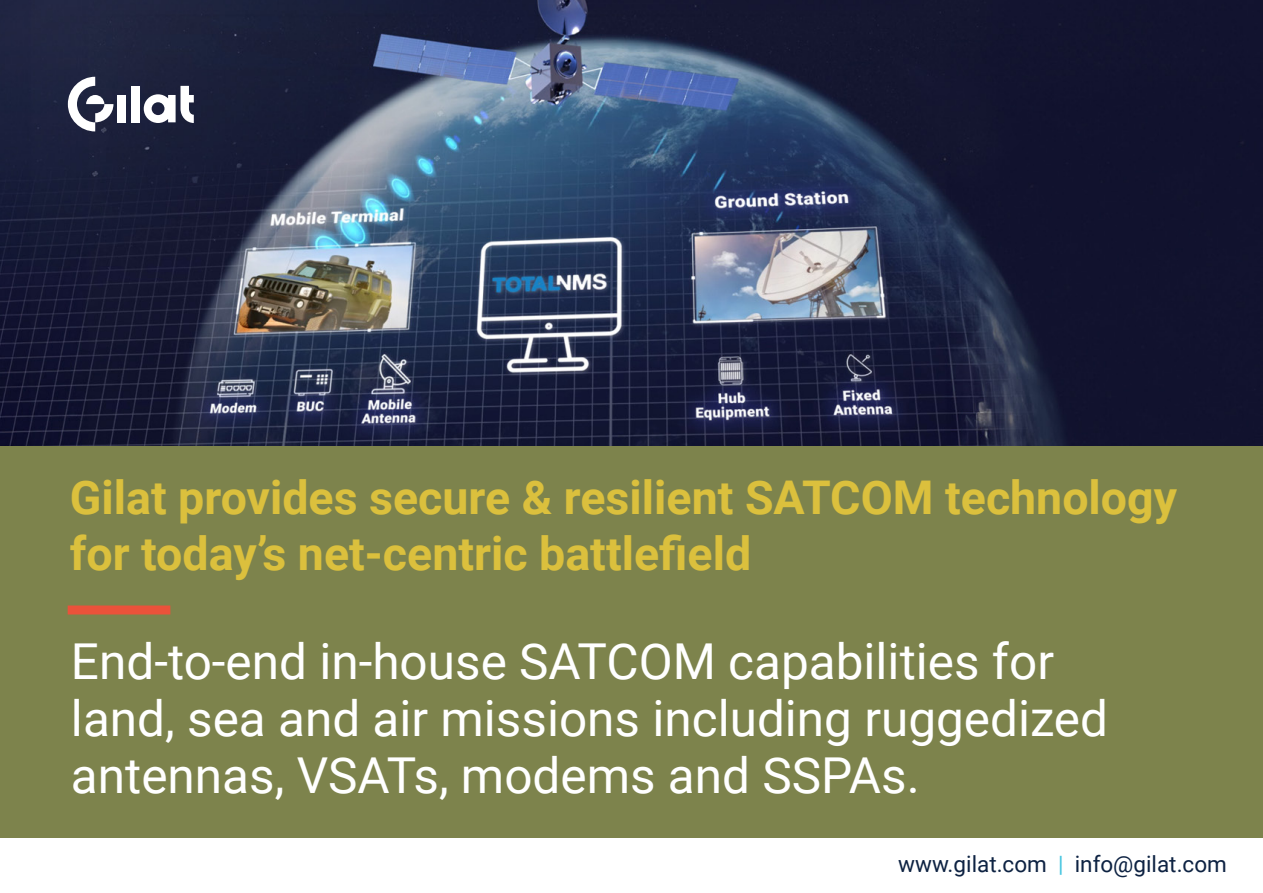
<style>
.page{position:relative;width:1263px;height:893px;background:#fff}
.page>*{position:absolute;margin:0;border:0;box-sizing:border-box;transform-origin:0 0}
.t1{font:49.5px/57px "Roboto";color:#fff}
.t2{font:700 46.5px/55.5px "Roboto";color:#dbc03d}
.t3{font:22.5px "Roboto";color:#0d2242}
.s1{color:#45c5e0}
</style>
<div class="page">
<img style="left:0;top:0;width:1263px;height:446px">
<div style="left:0;top:446px;width:1263px;height:447px;background:#7d834c"></div>
<div style="left:68px;top:605px;width:102px;height:9px;background:#ea523a"></div>
<div style="left:0;top:839px;width:1263px;height:54px;background:#fff"></div>
<svg style="left:68px;top:77px;width:45px;height:54px"></svg>
<div style="left:117px;top:95px;width:9px;height:27px;background:#fff"></div>
<div style="left:131px;top:86px;width:8px;height:36px;background:#fff"></div>
<svg style="left:144px;top:86px;width:50px;height:37px"></svg>
<p class="t2" style="left:70px;top:468px;width:1109px">Gilat provides secure &amp; resilient SATCOM technology for today’s net-centric battlefield</p>
<p class="t1" style="left:71px;top:631px;width:1039px">End-to-end in-house SATCOM capabilities for land, sea and air missions including ruggedized antennas, VSATs, modems and SSPAs.</p>
<p class="t3" style="left:898px;top:848px;width:330px">www.gilat.com <span class="s1">|</span> info@gilat.com</p>
</div>
